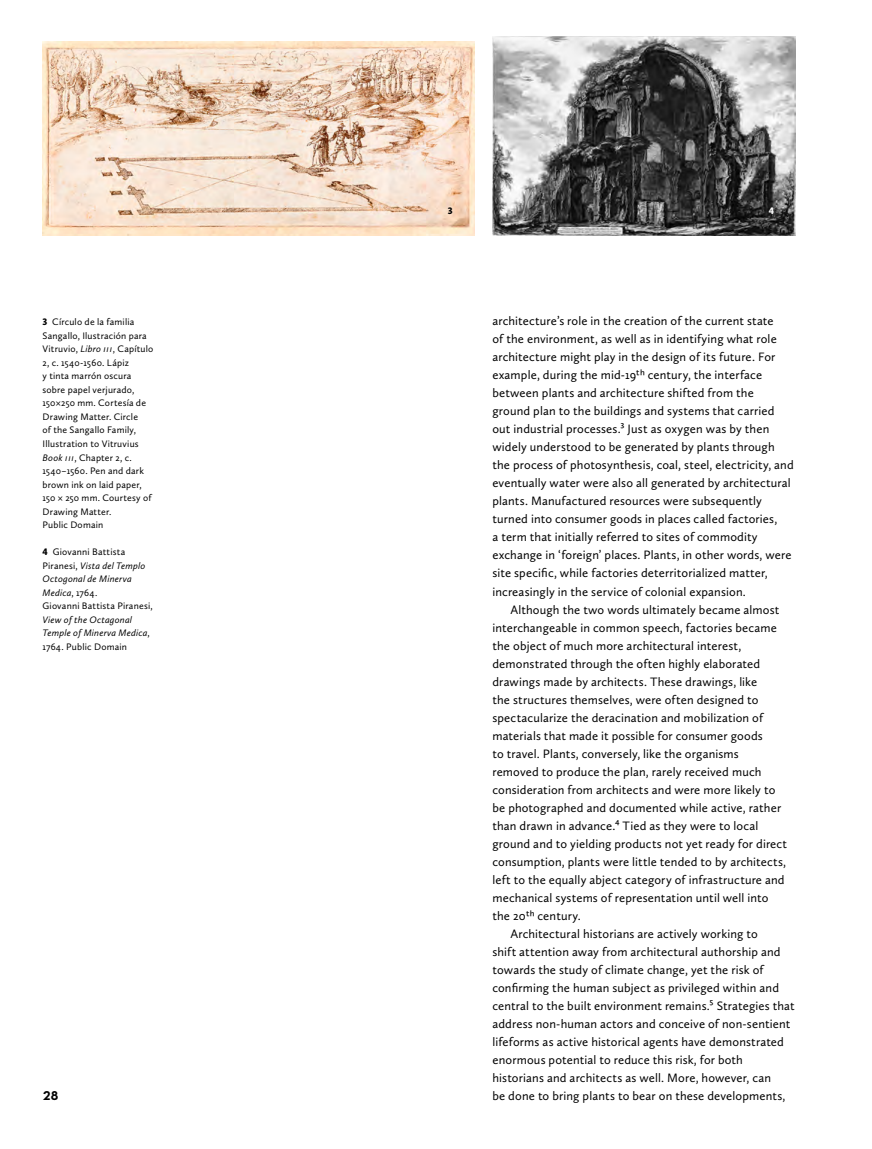
<style>
.page{position:relative;width:872px;height:1149px;background:#fff}
.page>*{position:absolute;margin:0;border:0;box-sizing:border-box;transform-origin:0 0}
.t1{font:700 13.05px "Neutraface 2 Text";color:#000}
.t2{font:12.6px "Calluna Sans";letter-spacing:.01em;color:#000}
.t3{font:9.75px/13.5px "Calluna Sans";letter-spacing:.02em;color:#000}
.t4{font:italic 9.75px/13.5px "Calluna Sans";letter-spacing:.02em;color:#000}
.t5{font:900 9.75px "Calluna Sans";color:#000}
.t6{font:900 9.75px "Calluna Sans";color:#fff}
.s1{font-weight:900}
.s2{font-style:italic}
.s3{font-weight:900;font-style:normal}
.s4{font-style:normal}
</style>
<div class="page">
<img style="left:42px;top:41px;width:432px;height:194px">
<img style="left:492px;top:37px;width:303px;height:198px">
<p class="t3" style="left:43px;top:315px;width:112px"><span class="s1">3</span> Círculo de la familia<br>Sangallo, Ilustración para<br>Vitruvio, <span class="s2">Libro III</span>, Capítulo<br>2, c. 1540-1560. Lápiz<br>y tinta marrón oscura sobre papel verjurado,<br>150×250 mm. Cortesía de<br>Drawing Matter. Circle<br>of the Sangallo Family,<br>Illustration to Vitruvius<br><span class="s2">Book III</span>, Chapter 2, c.<br>1540–1560. Pen and dark brown ink on laid paper,<br>150 × 250 mm. Courtesy of<br>Drawing Matter.<br>Public Domain</p>
<p class="t4" style="left:43px;top:544px;width:112px"><span class="s3">4</span> <span class="s4">Giovanni Battista<br>Piranesi,</span> Vista del Templo<br>Octogonal de Minerva<br>Medica<span class="s4">, 1764.<br>Giovanni Battista Piranesi,<br></span>View of the Octagonal<br>Temple of Minerva Medica<span class="s4">,<br>1764. Public Domain</span></p>
<p class="t1" style="left:43px;top:1086px;width:17px">28</p>
<p class="t5" style="left:448px;top:204px;width:6px">3</p>
<p class="t6" style="left:768px;top:204px;width:7px">4</p>
<p class="t2" style="left:492px;top:313px;width:283px">architecture’s role in the creation of the current state</p>
<p class="t2" style="left:492px;top:331px;width:286px">of the environment, as well as in identifying what role</p>
<p class="t2" style="left:492px;top:349px;width:284px">architecture might play in the design of its future. For</p>
<p class="t2" style="left:492px;top:367px;width:271px">example, during the mid-19th century, the interface</p>
<p class="t2" style="left:492px;top:385px;width:263px">between plants and architecture shifted from the</p>
<p class="t2" style="left:492px;top:403px;width:283px">ground plan to the buildings and systems that carried</p>
<p class="t2" style="left:492px;top:421px;width:278px">out industrial processes.3 Just as oxygen was by then</p>
<p class="t2" style="left:492px;top:439px;width:284px">widely understood to be generated by plants through</p>
<p class="t2" style="left:492px;top:457px;width:303px">the process of photosynthesis, coal, steel, electricity, and</p>
<p class="t2" style="left:492px;top:475px;width:300px">eventually water were also all generated by architectural</p>
<p class="t2" style="left:492px;top:493px;width:271px">plants. Manufactured resources were subsequently</p>
<p class="t2" style="left:492px;top:511px;width:286px">turned into consumer goods in places called factories,</p>
<p class="t2" style="left:492px;top:529px;width:267px">a term that initially referred to sites of commodity</p>
<p class="t2" style="left:492px;top:547px;width:300px">exchange in ‘foreign’ places. Plants, in other words, were</p>
<p class="t2" style="left:492px;top:565px;width:277px">site specific, while factories deterritorialized matter,</p>
<p class="t2" style="left:492px;top:583px;width:255px">increasingly in the service of colonial expansion.</p>
<p class="t2" style="left:510px;top:601px;width:270px">Although the two words ultimately became almost</p>
<p class="t2" style="left:492px;top:619px;width:286px">interchangeable in common speech, factories became</p>
<p class="t2" style="left:492px;top:637px;width:250px">the object of much more architectural interest,</p>
<p class="t2" style="left:492px;top:655px;width:269px">demonstrated through the often highly elaborated</p>
<p class="t2" style="left:492px;top:673px;width:266px">drawings made by architects. These drawings, like</p>
<p class="t2" style="left:492px;top:691px;width:268px">the structures themselves, were often designed to</p>
<p class="t2" style="left:492px;top:709px;width:272px">spectacularize the deracination and mobilization of</p>
<p class="t2" style="left:492px;top:727px;width:272px">materials that made it possible for consumer goods</p>
<p class="t2" style="left:492px;top:745px;width:248px">to travel. Plants, conversely, like the organisms</p>
<p class="t2" style="left:492px;top:763px;width:270px">removed to produce the plan, rarely received much</p>
<p class="t2" style="left:492px;top:781px;width:284px">consideration from architects and were more likely to</p>
<p class="t2" style="left:492px;top:799px;width:290px">be photographed and documented while active, rather</p>
<p class="t2" style="left:492px;top:817px;width:267px">than drawn in advance.4 Tied as they were to local</p>
<p class="t2" style="left:492px;top:835px;width:296px">ground and to yielding products not yet ready for direct</p>
<p class="t2" style="left:492px;top:853px;width:295px">consumption, plants were little tended to by architects,</p>
<p class="t2" style="left:492px;top:871px;width:294px">left to the equally abject category of infrastructure and</p>
<p class="t2" style="left:492px;top:889px;width:278px">mechanical systems of representation until well into</p>
<p class="t2" style="left:492px;top:907px;width:90px">the 20th century.</p>
<p class="t2" style="left:510px;top:925px;width:249px">Architectural historians are actively working to</p>
<p class="t2" style="left:492px;top:943px;width:290px">shift attention away from architectural authorship and</p>
<p class="t2" style="left:492px;top:961px;width:273px">towards the study of climate change, yet the risk of</p>
<p class="t2" style="left:492px;top:979px;width:288px">confirming the human subject as privileged within and</p>
<p class="t2" style="left:492px;top:997px;width:304px">central to the built environment remains.5 Strategies that</p>
<p class="t2" style="left:492px;top:1015px;width:299px">address non-human actors and conceive of non-sentient</p>
<p class="t2" style="left:492px;top:1033px;width:293px">lifeforms as active historical agents have demonstrated</p>
<p class="t2" style="left:492px;top:1051px;width:252px">enormous potential to reduce this risk, for both</p>
<p class="t2" style="left:492px;top:1069px;width:280px">historians and architects as well. More, however, can</p>
<p class="t2" style="left:492px;top:1087px;width:294px">be done to bring plants to bear on these developments,</p>
</div>
